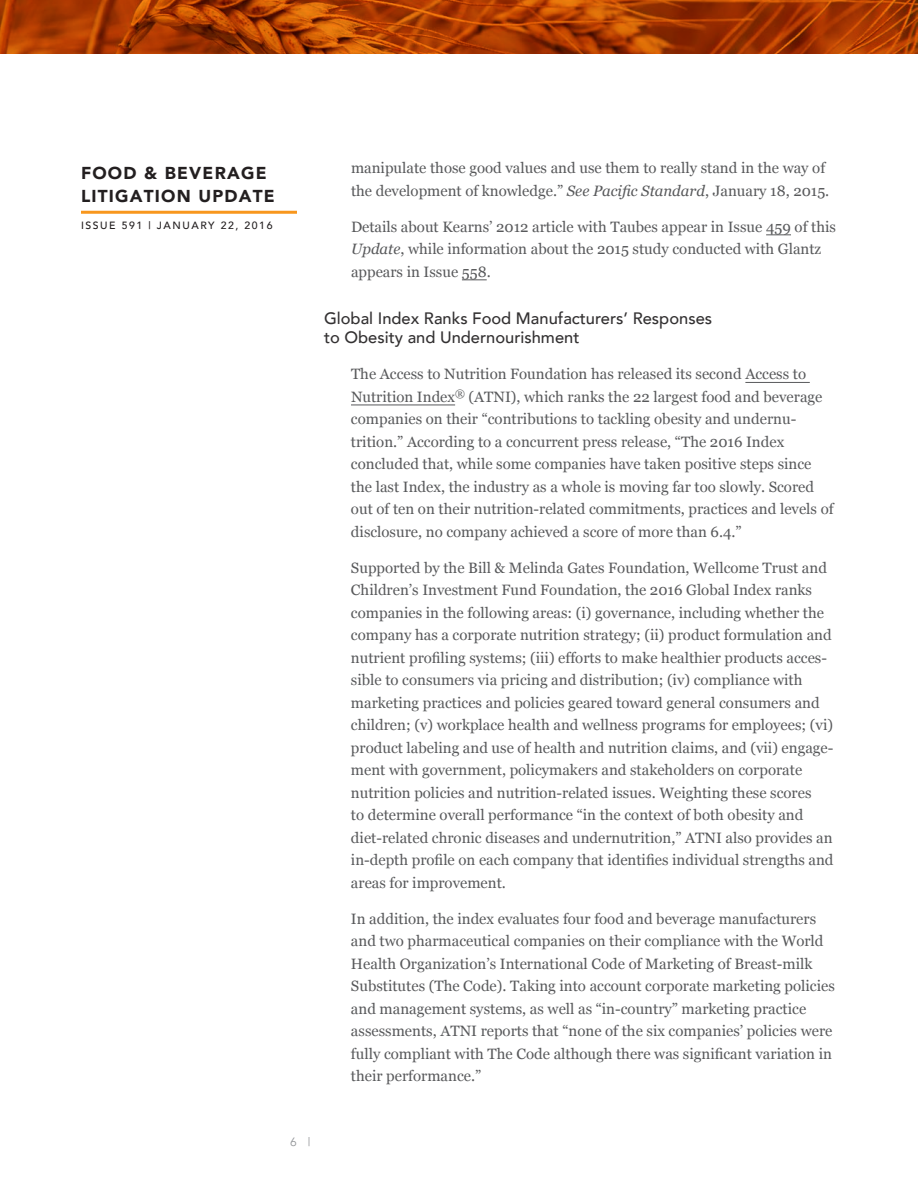
<style>
.page{position:relative;width:918px;height:1188px;background:#fff}
.page>*{position:absolute;margin:0;border:0;box-sizing:border-box;transform-origin:0 0}
.t1{font:900 17.25px/22.5px "Avenir";letter-spacing:.07em;color:#231f20}
.t2{font:500 16.5px/19.8px "Avenir";color:#333132}
.t3{font:15px/22.5px "Georgia";color:#58595b}
.t4{font:12px "Avenir";color:#939598}
.t5{font:500 10.5px "Avenir";letter-spacing:.15em;color:#231f20}
.s1{font-style:italic}
</style>
<div class="page">
<hr style="left:81px;top:211px;width:216px;height:3px;background:#f8971d">
<svg style="left:0;top:0;width:918px;height:54px;background:#a83c02"></svg>
<svg style="left:766px;top:234px;width:25px;height:1px"></svg>
<svg style="left:462px;top:279px;width:25px;height:1px"></svg>
<hr style="left:745px;top:382px;width:65px;height:1px;background:#58595b">
<hr style="left:351px;top:405px;width:104px;height:1px;background:#58595b">
<p class="t1" style="left:81px;top:162px;width:195px">FOOD &amp; BEVERAGE<br>LITIGATION UPDATE</p>
<p class="t5" style="left:81px;top:216px;width:193px">ISSUE 591 | JANUARY 22, 2016</p>
<p class="t3" style="left:351px;top:157px;width:480px">manipulate those good values and use them to really stand in the way of the development of knowledge.” <span class="s1">See Pacific Standard</span>, January 18, 2015.</p>
<p class="t3" style="left:351px;top:216px;width:486px">Details about Kearns’ 2012 article with Taubes appear in Issue 459 of this<br><span class="s1">Update</span>, while information about the 2015 study conducted with Glantz appears in Issue 558.</p>
<p class="t2" style="left:324px;top:307px;width:390px">Global Index Ranks Food Manufacturers’ Responses to Obesity and Undernourishment</p>
<p class="t3" style="left:351px;top:363px;width:484px">The Access to Nutrition Foundation has released its second Access to Nutrition Index<sup>®</sup> (ATNI), which ranks the 22 largest food and beverage companies on their “contributions to tackling obesity and undernu&shy;trition.” According to a concurrent press release, “The 2016 Index concluded that, while some companies have taken positive steps since the last Index, the industry as a whole is moving far too slowly. Scored out of ten on their nutrition-related commitments, practices and levels of disclosure, no company achieved a score of more than 6.4.”</p>
<p class="t3" style="left:351px;top:557px;width:484px">Supported by the Bill &amp; Melinda Gates Foundation, Wellcome Trust and Children’s Investment Fund Foundation, the 2016 Global Index ranks companies in the following areas: (i) governance, including whether the company has a corporate nutrition strategy; (ii) product formulation and nutrient profiling systems; (iii) efforts to make healthier products acces&shy;sible to consumers via pricing and distribution; (iv) compliance with marketing practices and policies geared toward general consumers and children; (v) workplace health and wellness programs for employees; (vi) product labeling and use of health and nutrition claims, and (vii) engage&shy;ment with government, policymakers and stakeholders on corporate nutrition policies and nutrition-related issues. Weighting these scores<br>to determine overall performance “in the context of both obesity and diet-related chronic diseases and undernutrition,” ATNI also provides an in-depth profile on each company that identifies individual strengths and areas for improvement.</p>
<p class="t3" style="left:351px;top:908px;width:485px">In addition, the index evaluates four food and beverage manufacturers and two pharmaceutical companies on their compliance with the World Health Organization’s International Code of Marketing of Breast-milk Substitutes (The Code). Taking into account corporate marketing policies and management systems, as well as “in-country” marketing practice assessments, ATNI reports that “none of the six companies’ policies were fully compliant with The Code although there was significant variation in their performance.”</p>
<p class="t4" style="left:290px;top:1135px;width:22px">6 |</p>
</div>
